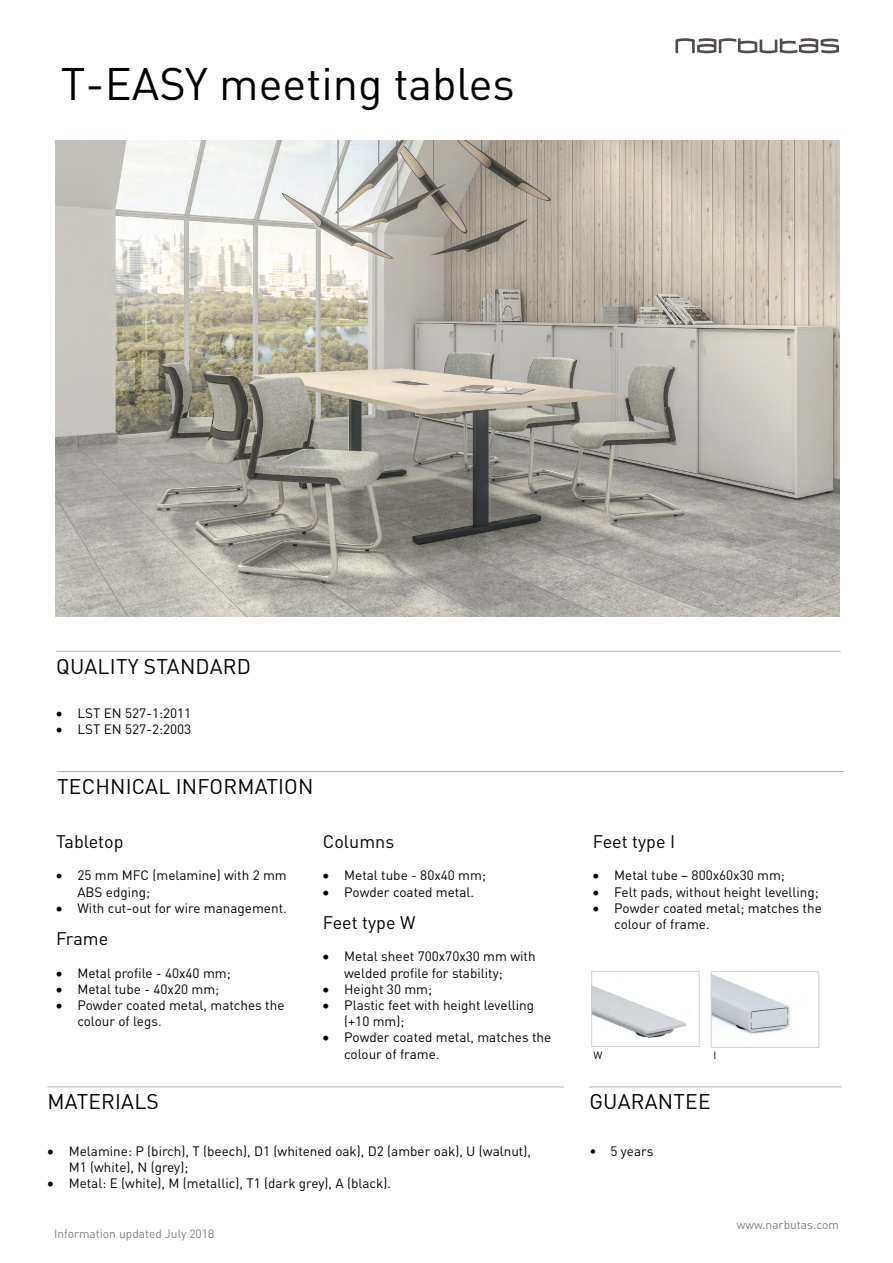
<style>
.page{position:relative;width:893px;height:1263px;background:#fff}
.page>*{position:absolute;margin:0;border:0;box-sizing:border-box;transform-origin:0 0}
.t1{font:45px "DIN Pro";color:#000}
.t2{font:21px "DIN Pro";letter-spacing:.01em;color:#000}
.t3{font:18px "DIN Pro";color:#000}
.t4{font:13.5px/16.2px "DIN Pro";color:#000}
.t5{font:12px "DIN Pro";color:#808080}
.t6{font:10.5px "DIN Pro";color:#000}
</style>
<div class="page">
<svg style="left:675px;top:38px;width:164px;height:15px"></svg>
<hr style="left:56px;top:651px;width:785px;height:1px;background:#b3b3b3">
<img style="left:55px;top:140px;width:784px;height:476px">
<hr style="left:57px;top:771px;width:787px;height:1px;background:#b3b3b3">
<img style="left:711px;top:974px;width:97px;height:114px">
<div style="left:711px;top:971px;width:108px;height:77px;border:1px solid #d1d3d4"></div>
<img style="left:593px;top:986px;width:93px;height:52px">
<div style="left:591px;top:971px;width:109px;height:76px;border:1px solid #d1d3d4"></div>
<hr style="left:47px;top:1086px;width:517px;height:1px;background:#b3b3b3">
<hr style="left:589px;top:1086px;width:252px;height:1px;background:#b3b3b3">
<h1 class="t1" style="left:61px;top:53px;width:455px">T-EASY meeting tables</h1>
<h2 class="t2" style="left:56px;top:652px;width:196px">QUALITY STANDARD</h2>
<p class="t4" style="left:56px;top:705px;width:137px">• LST EN 527-1:2011</p>
<p class="t4" style="left:56px;top:721px;width:137px">• LST EN 527-2:2003</p>
<h2 class="t2" style="left:57px;top:772px;width:258px">TECHNICAL INFORMATION</h2>
<h3 class="t3" style="left:56px;top:829px;width:69px">Tabletop</h3>
<p class="t4" style="left:77px;top:867px;width:211px;text-indent:-21px">• 25 mm MFC (melamine) with 2 mm<br>ABS edging;</p>
<p class="t4" style="left:56px;top:899px;width:232px">• With cut-out for wire management.</p>
<h3 class="t3" style="left:56px;top:926px;width:54px">Frame</h3>
<p class="t4" style="left:56px;top:964px;width:176px">• Metal profile - 40x40 mm;</p>
<p class="t4" style="left:56px;top:980px;width:165px">• Metal tube - 40x20 mm;</p>
<p class="t4" style="left:77px;top:996px;width:209px;text-indent:-21px">• Powder coated metal, matches the colour of legs.</p>
<h3 class="t3" style="left:323px;top:829px;width:73px">Columns</h3>
<p class="t4" style="left:323px;top:867px;width:165px">• Metal tube - 80x40 mm;</p>
<p class="t4" style="left:323px;top:883px;width:153px">• Powder coated metal.</p>
<h3 class="t3" style="left:323px;top:910px;width:94px">Feet type W</h3>
<p class="t4" style="left:344px;top:948px;width:193px;text-indent:-21px">• Metal sheet 700x70x30 mm with welded profile for stability;</p>
<p class="t4" style="left:323px;top:980px;width:111px">• Height 30 mm;</p>
<p class="t4" style="left:344px;top:996px;width:191px;text-indent:-21px">• Plastic feet with height levelling (+10 mm);</p>
<p class="t4" style="left:344px;top:1029px;width:209px;text-indent:-21px">• Powder coated metal, matches the colour of frame.</p>
<h2 class="t2" style="left:48px;top:1087px;width:113px">MATERIALS</h2>
<p class="t4" style="left:69px;top:1142px;width:464px;text-indent:-21px">• Melamine: P (birch), T (beech), D1 (whitened oak), D2 (amber oak), U (walnut),<br>M1 (white), N (grey);</p>
<p class="t4" style="left:47px;top:1174px;width:345px">• Metal: E (white), M (metallic), T1 (dark grey), A (black).</p>
<p class="t5" style="left:54px;top:1225px;width:162px">Information updated July 2018</p>
<h3 class="t3" style="left:593px;top:829px;width:84px">Feet type I</h3>
<p class="t4" style="left:593px;top:867px;width:194px">• Metal tube – 800x60x30 mm;</p>
<p class="t4" style="left:593px;top:883px;width:227px">• Felt pads, without height levelling;</p>
<p class="t4" style="left:614px;top:899px;width:209px;text-indent:-21px">• Powder coated metal; matches the colour of frame.</p>
<p class="t6" style="left:593px;top:1048px;width:10px">W</p>
<p class="t6" style="left:713px;top:1048px;width:4px">I</p>
<h2 class="t2" style="left:589px;top:1087px;width:123px">GUARANTEE</h2>
<p class="t4" style="left:589px;top:1142px;width:66px">• 5 years</p>
<p class="t5" style="left:737px;top:1216px;width:104px">www.narbutas.com</p>
</div>
